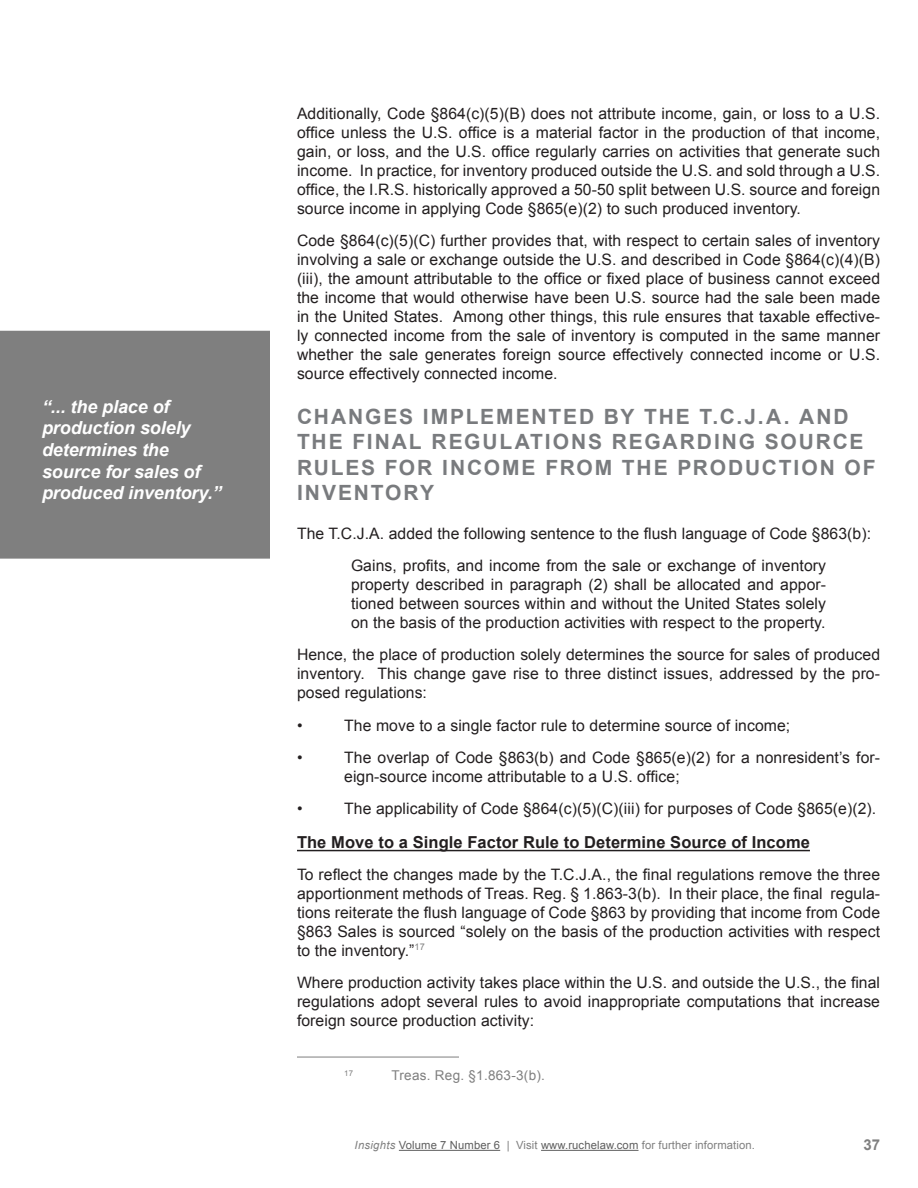
<style>
.page{position:relative;width:918px;height:1188px;background:#fff}
.page>*{position:absolute;margin:0;border:0;box-sizing:border-box;transform-origin:0 0}
.Subheading_1{font:700 21px/25.2px "Arial";letter-spacing:.09em;color:#797b7e}
.Callout_Box_Text{font:italic 700 18px/21.6px "Arial";letter-spacing:-.005em;color:#fff}
.Subheading_2{font:700 16.5px "Arial";letter-spacing:.005em;color:#231f20}
.Body_Text{font:15.75px/18.9px "Arial";letter-spacing:.005em;color:#231f20;text-align:justify}
.t1{font:700 15px "Arial";color:#7f7f7f}
.Footnote_Reference{font:13.5px "Arial";letter-spacing:.02em;color:#7f7f7f}
.t2{font:11.25px "Arial";letter-spacing:.01em;color:#5f5f5f}
.Footnote_Reference-2{font:7.8px "Arial";color:#7f7f7f}
.s1{font-style:italic;color:#7f7f7f}
.s2{color:#7f7f7f}
</style>
<div class="page">
<hr style="left:399px;top:1150px;width:101px;height:1px;background:#5f5f5f">
<hr style="left:541px;top:1150px;width:98px;height:1px;background:#5f5f5f">
<hr style="left:297px;top:850px;width:513px;height:1px;background:#231f20">
<hr style="left:297px;top:1057px;width:162px;height:1px;background:#7f7f7f">
<div style="left:0;top:331px;width:270px;height:228px;background:#7f7f7f"></div>
<p class="Callout_Box_Text" style="left:42px;top:396px;width:181px">“... the place of production solely determines the source for sales of produced inventory.”</p>
<p class="Body_Text" style="left:297px;top:105px;width:585px">Additionally, Code §864(c)(5)(B) does not attribute income, gain, or loss to a U.S. office unless the U.S. office is a material factor in the production of that income, gain, or loss, and the U.S. office regularly carries on activities that generate such income. In practice, for inventory produced outside the U.S. and sold through a U.S. office, the I.R.S. historically approved a 50-50 split between U.S. source and foreign source income in applying Code §865(e)(2) to such produced inventory.</p>
<p class="Body_Text" style="left:297px;top:232px;width:585px">Code §864(c)(5)(C) further provides that, with respect to certain sales of inventory involving a sale or exchange outside the U.S. and described in Code §864(c)(4)(B) (iii), the amount attributable to the office or fixed place of business cannot exceed the income that would otherwise have been U.S. source had the sale been made in the United States. Among other things, this rule ensures that taxable effective&shy;ly connected income from the sale of inventory is computed in the same manner whether the sale generates foreign source effectively connected income or U.S. source effectively connected income.</p>
<p class="Subheading_1" style="left:297px;top:405px;width:580px">CHANGES IMPLEMENTED BY THE T.C.J.A. AND<br>THE FINAL REGULATIONS REGARDING SOURCE<br>RULES FOR INCOME FROM THE PRODUCTION OF<br>INVENTORY</p>
<p class="Body_Text" style="left:297px;top:524px;width:576px">The T.C.J.A. added the following sentence to the flush language of Code §863(b):</p>
<p class="Body_Text" style="left:351px;top:556px;width:477px">Gains, profits, and income from the sale or exchange of inventory property described in paragraph (2) shall be allocated and appor&shy;tioned between sources within and without the United States solely on the basis of the production activities with respect to the property.</p>
<p class="Body_Text" style="left:297px;top:646px;width:585px">Hence, the place of production solely determines the source for sales of produced inventory. This change gave rise to three distinct issues, addressed by the pro&shy;posed regulations:</p>
<p class="Body_Text" style="left:297px;top:716px;width:7px">•</p>
<p class="Body_Text" style="left:344px;top:716px;width:448px">The move to a single factor rule to determine source of income;</p>
<p class="Body_Text" style="left:297px;top:748px;width:7px">•</p>
<p class="Body_Text" style="left:344px;top:748px;width:537px">The overlap of Code §863(b) and Code §865(e)(2) for a nonresident’s for&shy;eign-source income attributable to a U.S. office;</p>
<p class="Body_Text" style="left:297px;top:799px;width:7px">•</p>
<p class="Body_Text" style="left:344px;top:799px;width:534px">The applicability of Code §864(c)(5)(C)(iii) for purposes of Code §865(e)(2).</p>
<p class="Subheading_2" style="left:297px;top:831px;width:514px">The Move to a Single Factor Rule to Determine Source of Income</p>
<p class="Body_Text" style="left:297px;top:865px;width:585px">To reflect the changes made by the T.C.J.A., the final regulations remove the three apportionment methods of Treas. Reg. § 1.863-3(b). In their place, the final regula&shy;tions reiterate the flush language of Code §863 by providing that income from Code §863 Sales is sourced “solely on the basis of the production activities with respect to the inventory.”<sup>17</sup></p>
<p class="Body_Text" style="left:297px;top:973px;width:585px">Where production activity takes place within the U.S. and outside the U.S., the final regulations adopt several rules to avoid inappropriate computations that increase foreign source production activity:</p>
<p class="Footnote_Reference-2" style="left:344px;top:1068px;width:10px">17</p>
<p class="Footnote_Reference" style="left:391px;top:1066px;width:155px">Treas. Reg. §1.863-3(b).</p>
<p class="t2" style="left:355px;top:1138px;width:402px"><span class="s1">Insights</span> Volume 7 Number 6 <span class="s2">| Visit</span> www.ruchelaw.com <span class="s2">for further information.</span></p>
<p class="t1" style="left:863px;top:1135px;width:18px">37</p>
</div>
